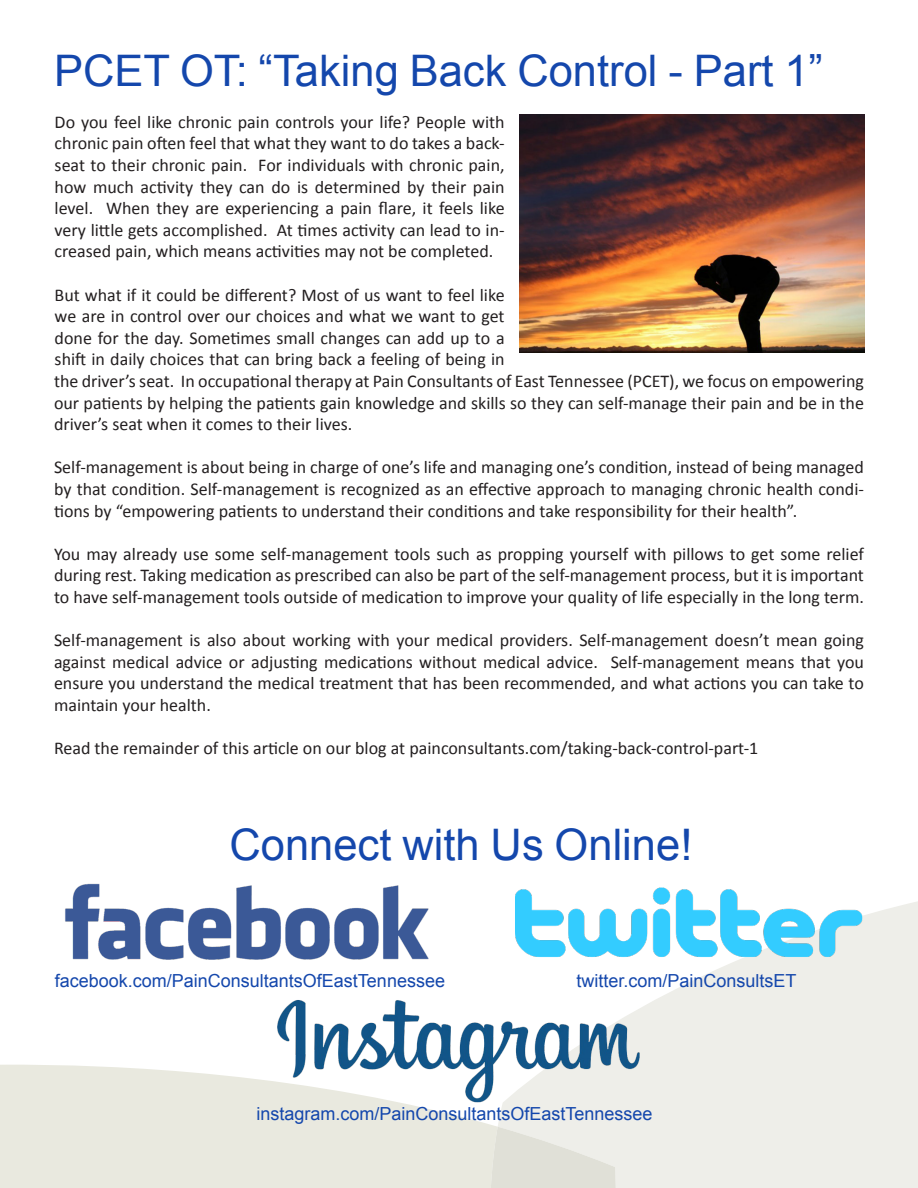
<style>
.page{position:relative;width:918px;height:1188px;background:#fff}
.page>*{position:absolute;margin:0;border:0;box-sizing:border-box;transform-origin:0 0}
.t1{font:43.5px "Arial";color:#1447ac}
.t2{font:18px/21.6px "Calibri";color:#231f20;text-align:justify}
.t3{font:18px "Arial";color:#1447ac}
</style>
<div class="page">
<svg style="left:498px;top:901px;width:420px;height:287px;background:#efefea"></svg>
<div style="left:0;top:1064px;width:498px;height:124px;background:#e9e9df"></div>
<svg style="left:491px;top:1127px;width:125px;height:61px;background:#e4e4dc"></svg>
<img style="left:65px;top:883px;width:364px;height:77px">
<img style="left:514px;top:887px;width:350px;height:77px">
<img style="left:272px;top:989px;width:374px;height:118px">
<img style="left:519px;top:114px;width:346px;height:238px">
<p class="t1" style="left:54px;top:40px;width:771px">PCET OT: “Taking Back Control - Part 1”</p>
<p class="t2" style="left:55px;top:111px;width:452px">Do you feel like chronic pain controls your life? People with chronic pain often feel that what they want to do takes a back&shy;seat to their chronic pain. For individuals with chronic pain, how much activity they can do is determined by their pain level. When they are experiencing a pain flare, it feels like very little gets accomplished. At times activity can lead to in&shy;creased pain, which means activities may not be completed.</p>
<p class="t2" style="left:54px;top:283px;width:812px;text-align:left">But what if it could be different? Most of us want to feel like<br>we are in control over our choices and what we want to get<br>done for the day. Sometimes small changes can add up to a<br>shift in daily choices that can bring back a feeling of being in<br>the driver’s seat. In occupational therapy at Pain Consultants of East Tennessee (PCET), we focus on empowering our patients by helping the patients gain knowledge and skills so they can self-manage their pain and be in the driver’s seat when it comes to their lives.</p>
<p class="t2" style="left:54px;top:456px;width:812px">Self-management is about being in charge of one’s life and managing one’s condition, instead of being managed by that condition. Self-management is recognized as an effective approach to managing chronic health condi&shy;tions by “empowering patients to understand their conditions and take responsibility for their health”.</p>
<p class="t2" style="left:54px;top:543px;width:812px">You may already use some self-management tools such as propping yourself with pillows to get some relief during rest. Taking medication as prescribed can also be part of the self-management process, but it is important to have self-management tools outside of medication to improve your quality of life especially in the long term.</p>
<p class="t2" style="left:54px;top:629px;width:811px">Self-management is also about working with your medical providers. Self-management doesn’t mean going against medical advice or adjusting medications without medical advice. Self-management means that you ensure you understand the medical treatment that has been recommended, and what actions you can take to maintain your health.</p>
<p class="t2" style="left:54px;top:737px;width:706px">Read the remainder of this article on our blog at painconsultants.com/taking-back-control-part-1</p>
<p class="t1" style="left:229px;top:815px;width:464px">Connect with Us Online!</p>
<p class="t3" style="left:55px;top:968px;width:392px">facebook.com/PainConsultantsOfEastTennessee</p>
<p class="t3" style="left:576px;top:968px;width:222px">twitter.com/PainConsultsET</p>
<p class="t3" style="left:256px;top:1102px;width:398px">instagram.com/PainConsultantsOfEastTennessee</p>
</div>
